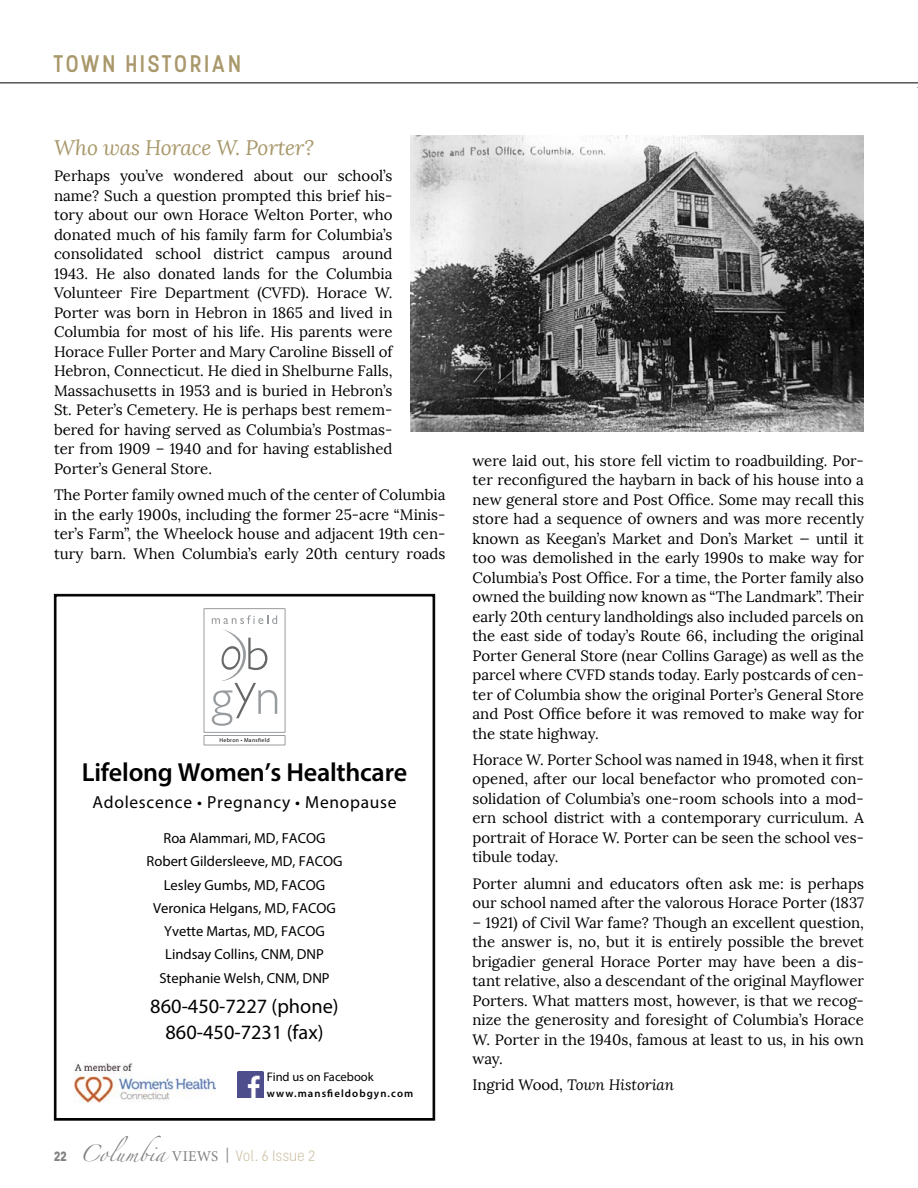
<style>
.page{position:relative;width:918px;height:1188px;background:#fff}
.page>*{position:absolute;margin:0;border:0;box-sizing:border-box;transform-origin:0 0}
.t1{font:600 26.25px "Myriad Pro";letter-spacing:-.01em;color:#000}
.t2{font:500 24px "Stellar";letter-spacing:.075em;color:#a9986b}
.t3{font:italic 21px "Lora";letter-spacing:-.01em;color:#a9986b}
.t4{font:20.4px/26.2px "Myriad Pro";color:#000;text-align:center}
.t5{font:17.4px "Myriad Pro";letter-spacing:.04em;color:#000}
.t6{font:15px/19.5px "Lora";color:#000;text-align:justify}
.t7{font:300 15px "Stellar";letter-spacing:-.01em;color:#ccbfa2}
.t8{font:italic 15px "Lora";color:#000}
.t9{font:14.55px/23.2px "Myriad Pro";color:#000;text-align:center}
.t10{font:12.6px "Myriad Pro";color:#000}
.t11{font:600 10.8px "Myriad Pro";letter-spacing:.1em;color:#000}
.t12{font:5.7px "Myriad Pro";letter-spacing:.05em;color:#000}
.s1{font-weight:700;font-size:13.5px;color:#818181}
.s2{font-family:"Zapfino";font-weight:400;color:#818181}
.s3{font-family:"Minion Pro";font-weight:400;color:#818181}
.s4{font-style:normal}
</style>
<div class="page">
<hr style="left:0;top:82px;width:918px;height:1px;background:#000">
<svg style="left:212px;top:615px;width:65px;height:111px"></svg>
<div style="left:204px;top:608px;width:81px;height:125px;border:1px solid #989b9e"></div>
<div style="left:204px;top:735px;width:81px;height:10px;border:1px solid #989b9e"></div>
<img style="left:74px;top:1062px;width:142px;height:40px">
<img style="left:237px;top:1072px;width:26px;height:25px">
<img style="left:411px;top:135px;width:453px;height:296px">
<h2 class="t2" style="left:54px;top:49px;width:190px">TOWN HISTORIAN</h2>
<h3 class="t3" style="left:54px;top:135px;width:262px">Who was Horace W. Porter?</h3>
<p class="t6" style="left:54px;top:166px;width:340px">Perhaps you’ve wondered about our school’s name? Such a question prompted this brief his&shy;tory about our own Horace Welton Porter, who donated much of his family farm for Columbia’s consolidated school district campus around 1943. He also donated lands for the Columbia Volunteer Fire Department (CVFD). Horace W.<br>Porter was born in Hebron in 1865 and lived in Columbia for most of his life. His parents were Horace Fuller Porter and Mary Caroline Bissell of Hebron, Connecticut. He died in Shelburne Falls, Massachusetts in 1953 and is buried in Hebron’s St. Peter’s Cemetery. He is perhaps best remem&shy;bered for having served as Columbia’s Postmas&shy;ter from 1909 – 1940 and for having established Porter’s General Store.</p>
<p class="t6" style="left:54px;top:485px;width:393px">The Porter family owned much of the center of Columbia in the early 1900s, including the former 25-acre “Minis&shy;ter’s Farm”, the Wheelock house and adjacent 19th cen&shy;tury barn. When Columbia’s early 20th century roads</p>
<p class="t12" style="left:220px;top:736px;width:52px">Hebron • Mansfield</p>
<h1 class="t1" style="left:82px;top:755px;width:327px">Lifelong Women’s Healthcare</h1>
<p class="t5" style="left:93px;top:791px;width:306px">Adolescence • Pregnancy • Menopause</p>
<p class="t9" style="left:147px;top:826px;width:197px">Roa Alammari, MD, FACOG<br>Robert Gildersleeve, MD, FACOG<br>Lesley Gumbs, MD, FACOG<br>Veronica Helgans, MD, FACOG<br>Yvette Martas, MD, FACOG<br>Lindsay Collins, CNM, DNP<br>Stephanie Welsh, CNM, DNP</p>
<h3 class="t4" style="left:150px;top:992px;width:190px">860-450-7227 (phone)<br>860-450-7231 (fax)</h3>
<p class="t10" style="left:267px;top:1069px;width:108px">Find us on Facebook</p>
<p class="t11" style="left:267px;top:1087px;width:148px">www.mansfieldobgyn.com</p>
<p class="t7" style="left:54px;top:1147px;width:264px"><span class="s1">22</span> <span class="s2">Columbia</span> <span class="s3">VIEWS |</span> Vol. 6 Issue 2</p>
<p class="t6" style="left:472px;top:451px;width:393px">were laid out, his store fell victim to roadbuilding. Por&shy;ter reconfigured the haybarn in back of his house into a new general store and Post Office. Some may recall this store had a sequence of owners and was more recently known as Keegan’s Market and Don’s Market — until it too was demolished in the early 1990s to make way for Columbia’s Post Office. For a time, the Porter family also owned the building now known as “The Landmark”. Their early 20th century landholdings also included parcels on the east side of today’s Route 66, including the original Porter General Store (near Collins Garage) as well as the parcel where CVFD stands today. Early postcards of cen&shy;ter of Columbia show the original Porter’s General Store and Post Office before it was removed to make way for the state highway.</p>
<p class="t6" style="left:472px;top:750px;width:393px">Horace W. Porter School was named in 1948, when it first opened, after our local benefactor who promoted con&shy;solidation of Columbia’s one-room schools into a mod&shy;ern school district with a contemporary curriculum. A portrait of Horace W. Porter can be seen the school ves&shy;tibule today.</p>
<p class="t6" style="left:472px;top:874px;width:393px">Porter alumni and educators often ask me: is perhaps our school named after the valorous Horace Porter (1837</p>
<p class="t6" style="left:472px;top:913px;width:393px">– 1921) of Civil War fame? Though an excellent question, the answer is, no, but it is entirely possible the brevet brigadier general Horace Porter may have been a dis&shy;tant relative, also a descendant of the original Mayflower Porters. What matters most, however, is that we recog&shy;nize the generosity and foresight of Columbia’s Horace W. Porter in the 1940s, famous at least to us, in his own way.</p>
<p class="t8" style="left:472px;top:1076px;width:203px"><span class="s4">Ingrid Wood,</span> Town Historian</p>
</div>
